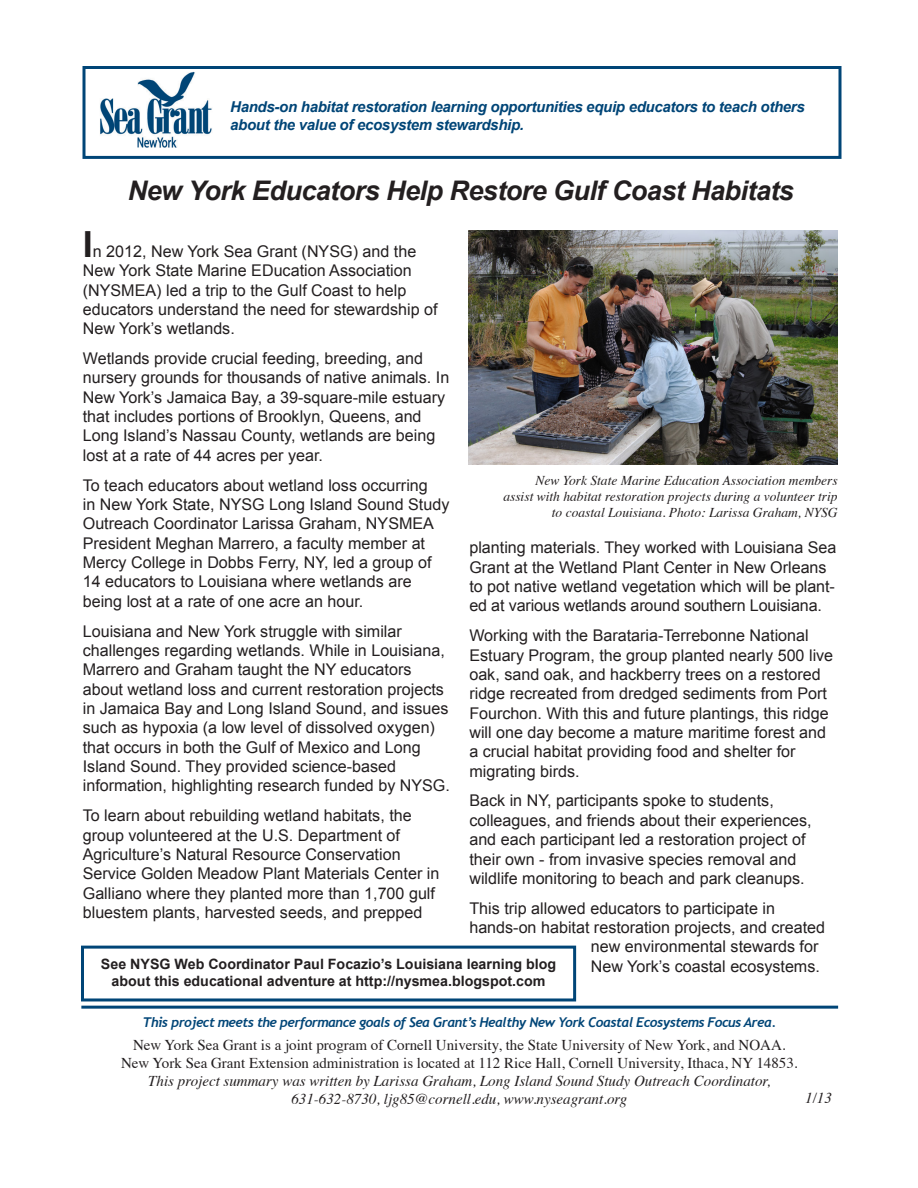
<style>
.page{position:relative;width:918px;height:1188px;background:#fff}
.page>*{position:absolute;margin:0;border:0;box-sizing:border-box;transform-origin:0 0}
.t1{font:700 36px "Arial";color:#231f20}
.t2{font:italic 700 27px "Arial";letter-spacing:-.02em;color:#231f20}
.t3{font:16.2px/19.4px "Arial";color:#231f20}
.t4{font:15px "Times";color:#231f20}
.t5{font:italic 15px "Times";color:#231f20}
.t6{font:italic 700 15px/18px "Arial";letter-spacing:-.02em;color:#004577}
.t7{font:700 14.25px "Arial";color:#231f20}
.t8{font:italic 13.5px "Times";color:#231f20}
.t9{font:italic 700 13.5px "Trebuchet";letter-spacing:-.04em;color:#004577}
</style>
<div class="page">
<hr style="left:81px;top:1006px;width:757px;height:3px;background:#004577">
<img style="left:100px;top:71px;width:112px;height:77px">
<div style="left:82px;top:66px;width:760px;height:93px;border:3px solid #004577"></div>
<img style="left:468px;top:231px;width:370px;height:233px">
<div style="left:81px;top:946px;width:495px;height:55px;border:3px solid #004577"></div>
<p class="t6" style="left:230px;top:99px;width:576px">Hands-on habitat restoration learning opportunities equip educators to teach others about the value of ecosystem stewardship.</p>
<p class="t2" style="left:128px;top:173px;width:668px">New York Educators Help Restore Gulf Coast Habitats</p>
<p class="t1" style="left:83px;top:220px;width:12px">I</p>
<p class="t3" style="left:83px;top:242px;width:335px;text-indent:10px">n 2012, New York Sea Grant (NYSG) and the<br>New York State Marine EDucation Association (NYSMEA) led a trip to the Gulf Coast to help</p>
<p class="t3" style="left:83px;top:300px;width:356px">educators understand the need for stewardship of<br>New York’s wetlands.</p>
<p class="t3" style="left:83px;top:349px;width:368px">Wetlands provide crucial feeding, breeding, and nursery grounds for thousands of native animals. In New York’s Jamaica Bay, a 39-square-mile estuary that includes portions of Brooklyn, Queens, and Long Island’s Nassau County, wetlands are being lost at a rate of 44 acres per year.</p>
<p class="t3" style="left:83px;top:475px;width:347px">To teach educators about wetland loss occurring</p>
<p class="t3" style="left:83px;top:495px;width:368px">in New York State, NYSG Long Island Sound Study Outreach Coordinator Larissa Graham, NYSMEA President Meghan Marrero, a faculty member at Mercy College in Dobbs Ferry, NY, led a group of 14 educators to Louisiana where wetlands are</p>
<p class="t3" style="left:83px;top:592px;width:282px">being lost at a rate of one acre an hour.</p>
<p class="t3" style="left:83px;top:621px;width:321px">Louisiana and New York struggle with similar</p>
<p class="t3" style="left:83px;top:641px;width:364px">challenges regarding wetlands. While in Louisiana,</p>
<p class="t3" style="left:83px;top:660px;width:367px">Marrero and Graham taught the NY educators about wetland loss and current restoration projects in Jamaica Bay and Long Island Sound, and issues such as hypoxia (a low level of dissolved oxygen) that occurs in both the Gulf of Mexico and Long</p>
<p class="t3" style="left:83px;top:757px;width:315px">Island Sound. They provided science-based</p>
<p class="t3" style="left:83px;top:776px;width:369px">information, highlighting research funded by NYSG.</p>
<p class="t3" style="left:83px;top:806px;width:330px">To learn about rebuilding wetland habitats, the group volunteered at the U.S. Department of</p>
<p class="t3" style="left:83px;top:845px;width:358px">Agriculture’s Natural Resource Conservation Service Golden Meadow Plant Materials Center in Galliano where they planted more than 1,700 gulf bluestem plants, harvested seeds, and prepped</p>
<p class="t8" style="left:535px;top:468px;width:304px">New York State Marine Education Association members</p>
<p class="t8" style="left:503px;top:484px;width:336px">assist with habitat restoration projects during a volunteer trip</p>
<p class="t8" style="left:552px;top:501px;width:287px">to coastal Louisiana. Photo: Larissa Graham, NYSG</p>
<p class="t3" style="left:469px;top:538px;width:369px">planting materials. They worked with Louisiana Sea Grant at the Wetland Plant Center in New Orleans to pot native wetland vegetation which will be plant&shy;ed at various wetlands around southern Louisiana.</p>
<p class="t3" style="left:469px;top:626px;width:365px">Working with the Barataria-Terrebonne National Estuary Program, the group planted nearly 500 live oak, sand oak, and hackberry trees on a restored ridge recreated from dredged sediments from Port Fourchon. With this and future plantings, this ridge will one day become a mature maritime forest and a crucial habitat providing food and shelter for migrating birds.</p>
<p class="t3" style="left:469px;top:791px;width:306px">Back in NY, participants spoke to students,</p>
<p class="t3" style="left:469px;top:811px;width:344px">colleagues, and friends about their experiences, and each participant led a restoration project of their own - from invasive species removal and</p>
<p class="t3" style="left:469px;top:869px;width:337px">wildlife monitoring to beach and park cleanups.</p>
<p class="t3" style="left:469px;top:899px;width:307px">This trip allowed educators to participate in</p>
<p class="t3" style="left:591px;top:918px;width:236px;text-indent:-121px">hands-on habitat restoration projects, and created new environmental stewards for</p>
<p class="t7" style="left:101px;top:955px;width:457px">See NYSG Web Coordinator Paul Focazio’s Louisiana learning blog</p>
<p class="t3" style="left:591px;top:957px;width:231px">New York’s coastal ecosystems.</p>
<p class="t7" style="left:112px;top:972px;width:435px">about this educational adventure at http://nysmea.blogspot.com</p>
<p class="t9" style="left:142px;top:1014px;width:636px">This project meets the performance goals of Sea Grant’s Healthy New York Coastal Ecosystems Focus Area.</p>
<p class="t4" style="left:133px;top:1031px;width:654px">New York Sea Grant is a joint program of Cornell University, the State University of New York, and NOAA.</p>
<p class="t4" style="left:121px;top:1049px;width:678px">New York Sea Grant Extension administration is located at 112 Rice Hall, Cornell University, Ithaca, NY 14853.</p>
<p class="t5" style="left:148px;top:1068px;width:624px">This project summary was written by Larissa Graham, Long Island Sound Study Outreach Coordinator,</p>
<p class="t5" style="left:291px;top:1086px;width:337px">631-632-8730, ljg85@cornell.edu, www.nyseagrant.org</p>
<p class="t5" style="left:805px;top:1085px;width:28px">1/13</p>
</div>
